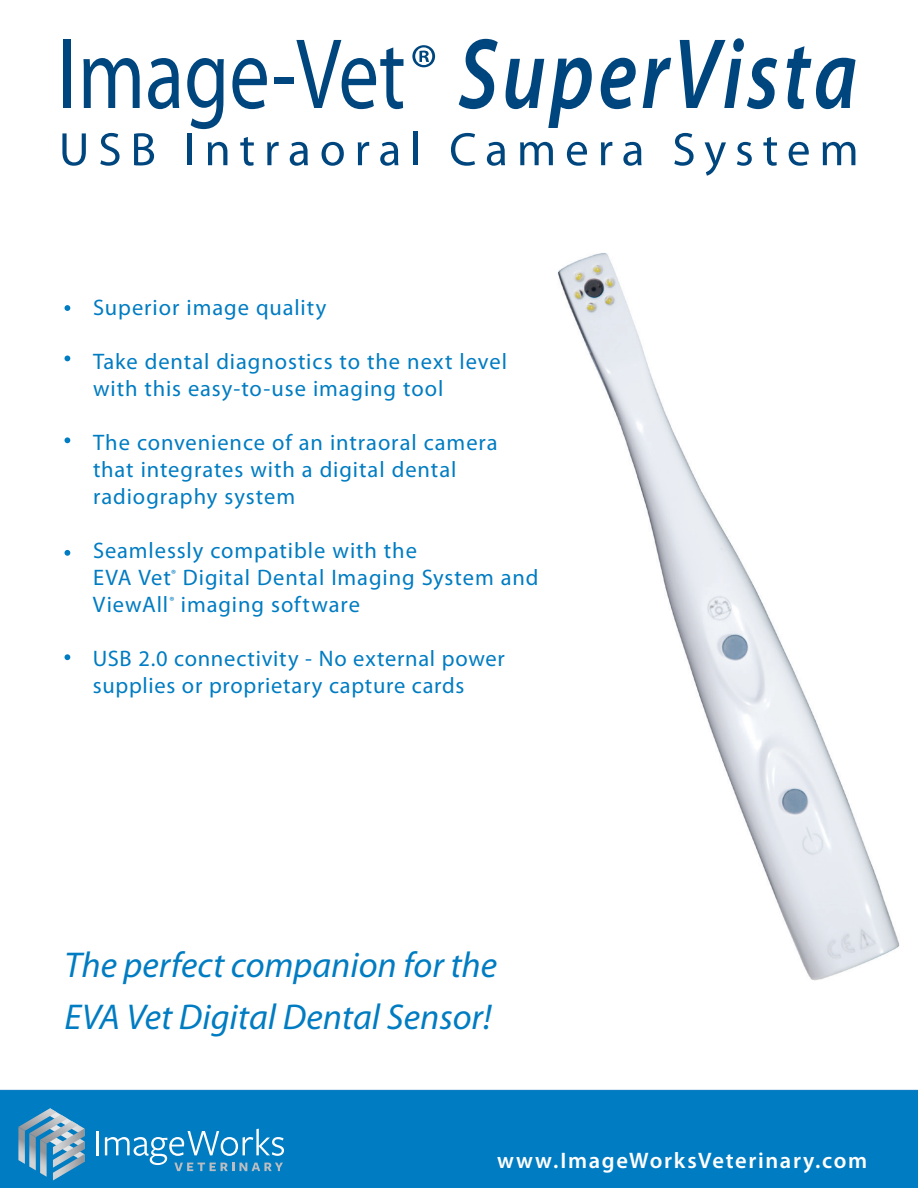
<style>
.page{position:relative;width:918px;height:1188px;background:#fff}
.page>*{position:absolute;margin:0;border:0;box-sizing:border-box;transform-origin:0 0}
.t1{font:italic 36px/52.5px "Myriad Pro";color:#007cc2}
.t2{font:22.5px/27px "Myriad Pro";letter-spacing:.04em;color:#007cc2}
.t3{font:600 22.5px "Myriad Pro";letter-spacing:.07em;color:#fff}
</style>
<div class="page">
<img style="left:0;top:38px;width:918px;height:1150px">
<img style="left:554px;top:249px;width:347px;height:731px">
<svg style="left:64px;top:305px;width:6px;height:6px"></svg>
<svg style="left:64px;top:356px;width:6px;height:5px"></svg>
<svg style="left:64px;top:437px;width:6px;height:6px"></svg>
<svg style="left:64px;top:550px;width:6px;height:6px"></svg>
<svg style="left:64px;top:654px;width:6px;height:6px"></svg>
<div style="left:64px;top:40px;width:7px;height:68px;background:#00467e"></div>
<svg style="left:83px;top:58px;width:57px;height:50px"></svg>
<svg style="left:148px;top:58px;width:31px;height:51px"></svg>
<svg style="left:187px;top:58px;width:37px;height:71px"></svg>
<svg style="left:232px;top:58px;width:35px;height:51px"></svg>
<div style="left:275px;top:77px;width:19px;height:7px;background:#00467e"></div>
<svg style="left:296px;top:40px;width:108px;height:69px"></svg>
<svg style="left:412px;top:45px;width:23px;height:22px"></svg>
<svg style="left:459px;top:39px;width:39px;height:70px"></svg>
<svg style="left:506px;top:58px;width:86px;height:70px"></svg>
<svg style="left:601px;top:58px;width:35px;height:51px"></svg>
<svg style="left:643px;top:58px;width:28px;height:50px"></svg>
<svg style="left:680px;top:38px;width:97px;height:71px"></svg>
<svg style="left:787px;top:46px;width:69px;height:63px"></svg>
<svg style="left:62px;top:133px;width:24px;height:33px"></svg>
<svg style="left:100px;top:133px;width:20px;height:33px"></svg>
<svg style="left:134px;top:133px;width:20px;height:33px"></svg>
<div style="left:187px;top:133px;width:5px;height:32px;background:#00467e"></div>
<svg style="left:208px;top:142px;width:19px;height:23px"></svg>
<svg style="left:240px;top:137px;width:14px;height:29px"></svg>
<svg style="left:267px;top:142px;width:12px;height:23px"></svg>
<svg style="left:290px;top:142px;width:18px;height:24px"></svg>
<svg style="left:322px;top:142px;width:22px;height:24px"></svg>
<svg style="left:358px;top:142px;width:11px;height:23px"></svg>
<svg style="left:380px;top:142px;width:18px;height:24px"></svg>
<hr style="left:414px;top:132px;width:4px;height:33px;background:#00467e">
<svg style="left:451px;top:133px;width:24px;height:33px"></svg>
<svg style="left:487px;top:142px;width:18px;height:24px"></svg>
<svg style="left:520px;top:142px;width:33px;height:23px"></svg>
<svg style="left:567px;top:142px;width:20px;height:24px"></svg>
<svg style="left:601px;top:142px;width:11px;height:23px"></svg>
<svg style="left:623px;top:142px;width:19px;height:24px"></svg>
<svg style="left:674px;top:133px;width:20px;height:33px"></svg>
<svg style="left:705px;top:142px;width:21px;height:34px"></svg>
<svg style="left:737px;top:142px;width:15px;height:24px"></svg>
<svg style="left:763px;top:137px;width:14px;height:29px"></svg>
<svg style="left:789px;top:142px;width:20px;height:24px"></svg>
<svg style="left:823px;top:142px;width:32px;height:23px"></svg>
<hr style="left:96px;top:1131px;width:3px;height:24px;background:#fff">
<svg style="left:105px;top:1129px;width:179px;height:42px;background:#3193cb"></svg>
<svg style="left:18px;top:1108px;width:66px;height:72px;background:#5f9cbf"></svg>
<p class="t2" style="left:93px;top:294px;width:235px">Superior image quality</p>
<p class="t2" style="left:93px;top:348px;width:416px">Take dental diagnostics to the next level with this easy-to-use imaging tool</p>
<p class="t2" style="left:93px;top:429px;width:406px">The convenience of an intraoral camera that integrates with a digital dental radiography system</p>
<p class="t2" style="left:93px;top:537px;width:447px">Seamlessly compatible with the<br>EVA Vet<sup>®</sup> Digital Dental Imaging System and<br>ViewAll<sup>®</sup> imaging software</p>
<p class="t2" style="left:93px;top:645px;width:413px">USB 2.0 connectivity - No external power supplies or proprietary capture cards</p>
<h1 class="t1" style="left:64px;top:938px;width:434px">The perfect companion for the<br>EVA Vet Digital Dental Sensor!</h1>
<p class="t3" style="left:497px;top:1147px;width:372px">www.ImageWorksVeterinary.com</p>
</div>
